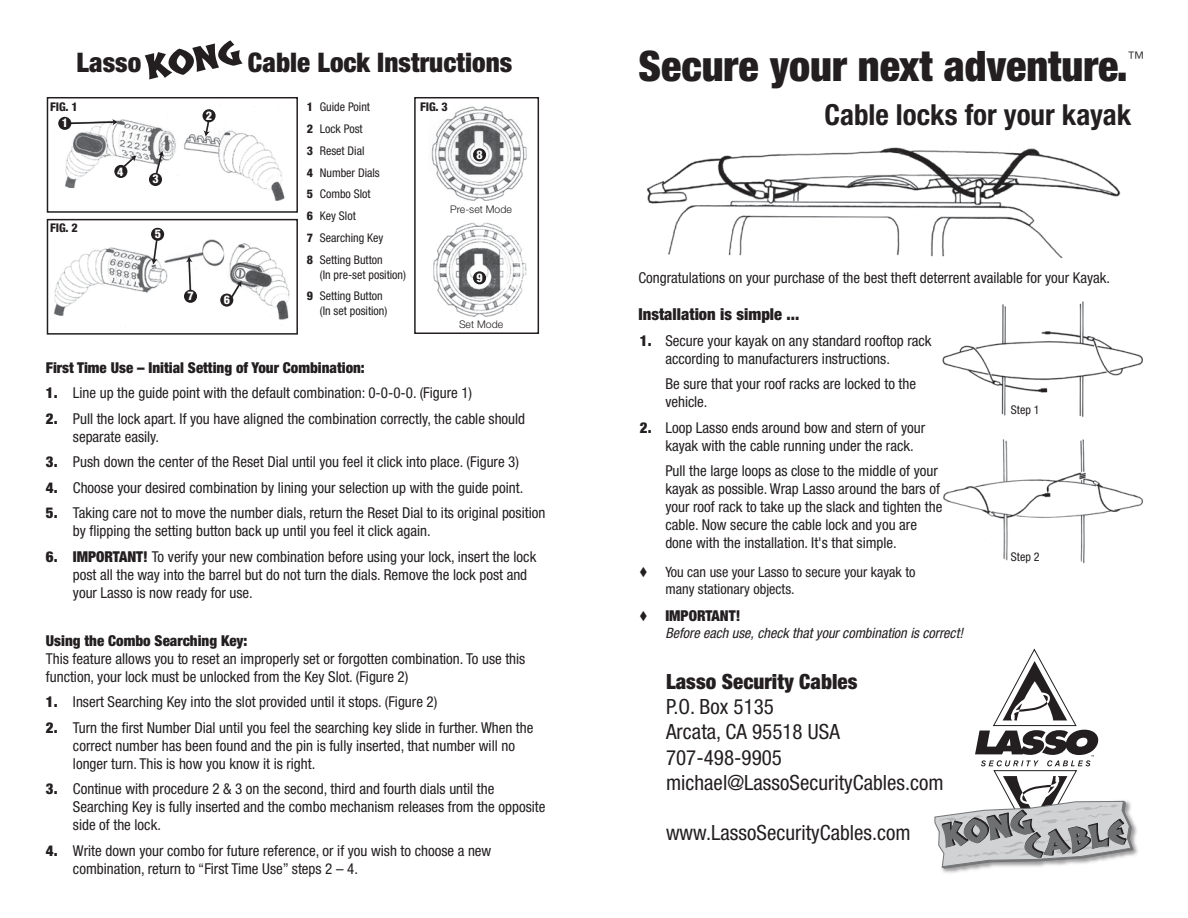
<style>
.page{position:relative;width:1188px;height:918px;background:#fff}
.page>*{position:absolute;margin:0;border:0;box-sizing:border-box;transform-origin:0 0}
.t1{font:900 condensed 42.15px "Helvetica Neue";color:#231f20}
.t2{font:700 condensed 29.1px "Helvetica Neue";color:#231f20}
.t3{font:900 condensed 27px "Helvetica Neue";letter-spacing:.005em;color:#231f20}
.t4{font:condensed 21px/25.2px "Helvetica Neue";color:#231f20}
.t5{font:900 condensed 21px "Helvetica Neue";color:#231f20}
.t6{font:300 condensed 17.4px "Helvetica Neue";color:#231f20}
.t7{font:900 condensed 16.5px "Helvetica Neue";color:#231f20}
.t8{font:condensed 15px/18px "Helvetica Neue";color:#231f20}
.t9{font:900 condensed 15px "Helvetica Neue";color:#231f20}
.t10{font:condensed 14.25px/17.1px "Helvetica Neue";color:#231f20}
.t11{font:italic condensed 14.25px "Helvetica Neue";color:#231f20}
.t12{font:condensed 12px/21.9px "Helvetica Neue";color:#231f20}
.t13{font:800 condensed 12px "Helvetica Neue";color:#231f20}
.t14{font:800 condensed 12px "Helvetica Neue";color:#fff}
.t15{font:300 10.5px "Helvetica Neue";color:#231f20}
.s1{font-weight:800}
.s2{font-weight:900}
</style>
<div class="page">
<img style="left:943px;top:439px;width:200px;height:125px">
<img style="left:942px;top:301px;width:201px;height:116px">
<img style="left:646px;top:147px;width:475px;height:112px">
<svg style="left:145px;top:40px;width:98px;height:39px"></svg>
<img style="left:58px;top:109px;width:227px;height:92px">
<img style="left:46px;top:223px;width:244px;height:107px">
<img style="left:431px;top:106px;width:96px;height:99px">
<img style="left:433px;top:222px;width:94px;height:95px">
<div style="left:47px;top:97px;width:251px;height:116px;border:2px solid #231f20"></div>
<div style="left:414px;top:97px;width:125px;height:237px;border:2px solid #231f20"></div>
<div style="left:47px;top:219px;width:251px;height:116px;border:2px solid #231f20"></div>
<div style="left:58px;top:117px;width:13px;height:13px;background:#231f20;border-radius:50%"></div>
<div style="left:473px;top:148px;width:13px;height:13px;background:#231f20;border-radius:50%"></div>
<div style="left:473px;top:271px;width:13px;height:13px;background:#231f20;border-radius:50%"></div>
<div style="left:203px;top:109px;width:13px;height:13px;background:#231f20;border-radius:50%"></div>
<div style="left:149px;top:173px;width:13px;height:13px;background:#231f20;border-radius:50%"></div>
<div style="left:114px;top:165px;width:13px;height:13px;background:#231f20;border-radius:50%"></div>
<div style="left:151px;top:228px;width:13px;height:13px;background:#231f20;border-radius:50%"></div>
<div style="left:220px;top:294px;width:13px;height:13px;background:#231f20;border-radius:50%"></div>
<div style="left:184px;top:290px;width:13px;height:13px;background:#231f20;border-radius:50%"></div>
<svg style="left:69px;top:119px;width:49px;height:6px"></svg>
<svg style="left:204px;top:120px;width:6px;height:17px"></svg>
<svg style="left:151px;top:239px;width:7px;height:26px"></svg>
<svg style="left:186px;top:256px;width:7px;height:36px"></svg>
<svg style="left:229px;top:281px;width:13px;height:19px"></svg>
<svg style="left:155px;top:151px;width:9px;height:25px"></svg>
<svg style="left:122px;top:155px;width:15px;height:14px"></svg>
<img style="left:942px;top:823px;width:196px;height:50px">
<svg style="left:934px;top:648px;width:200px;height:221px"></svg>
<h3 class="t3" style="left:77px;top:45px;width:66px">Lasso</h3>
<h3 class="t3" style="left:248px;top:45px;width:266px">Cable Lock Instructions</h3>
<p class="t12" style="left:307px;top:96px;width:78px"><span class="s1">1</span> Guide Point<br><span class="s1">2</span> Lock Post<br><span class="s1">3</span> Reset Dial<br><span class="s1">4</span> Number Dials<br><span class="s1">5</span> Combo Slot<br><span class="s1">6</span> Key Slot<br><span class="s1">7</span> Searching Key<br><span class="s1">8</span> Setting Button</p>
<p class="t12" style="left:307px;top:263px;width:101px;text-indent:13px">(In pre-set position)<br><span class="s1">9</span> Setting Button</p>
<p class="t12" style="left:320px;top:300px;width:69px">(In set position)</p>
<p class="t13" style="left:50px;top:100px;width:29px">FIG. 1</p>
<p class="t13" style="left:420px;top:100px;width:29px">FIG. 3</p>
<p class="t14" style="left:206px;top:108px;width:8px">2</p>
<p class="t14" style="left:62px;top:115px;width:8px">1</p>
<p class="t14" style="left:476px;top:147px;width:8px">8</p>
<p class="t14" style="left:117px;top:164px;width:8px">4</p>
<p class="t14" style="left:152px;top:172px;width:8px">3</p>
<p class="t15" style="left:450px;top:203px;width:63px">Pre-set Mode</p>
<p class="t13" style="left:50px;top:221px;width:29px">FIG. 2</p>
<p class="t14" style="left:155px;top:227px;width:8px">5</p>
<p class="t14" style="left:476px;top:270px;width:8px">9</p>
<p class="t14" style="left:188px;top:289px;width:8px">7</p>
<p class="t14" style="left:224px;top:293px;width:8px">6</p>
<p class="t15" style="left:459px;top:318px;width:46px">Set Mode</p>
<p class="t9" style="left:46px;top:358px;width:320px">First Time Use – Initial Setting of Your Combination:</p>
<p class="t8" style="left:46px;top:384px;width:428px"><span class="s2">1.</span> Line up the guide point with the default combination: 0-0-0-0. (Figure 1)</p>
<p class="t8" style="left:73px;top:410px;width:454px;text-indent:-27px"><span class="s2">2.</span> Pull the lock apart. If you have aligned the combination correctly, the cable should separate easily.</p>
<p class="t8" style="left:46px;top:453px;width:475px"><span class="s2">3.</span> Push down the center of the Reset Dial until you feel it click into place. (Figure 3)</p>
<p class="t8" style="left:46px;top:479px;width:479px"><span class="s2">4.</span> Choose your desired combination by lining your selection up with the guide point.</p>
<p class="t8" style="left:73px;top:504px;width:474px;text-indent:-27px"><span class="s2">5.</span> Taking care not to move the number dials, return the Reset Dial to its original position by flipping the setting button back up until you feel it click again.</p>
<p class="t8" style="left:73px;top:548px;width:465px;text-indent:-27px"><span class="s2">6. IMPORTANT!</span> To verify your new combination before using your lock, insert the lock post all the way into the barrel but do not turn the dials. Remove the lock post and your Lasso is now ready for use.</p>
<p class="t9" style="left:46px;top:631px;width:203px">Using the Combo Searching Key:</p>
<p class="t8" style="left:46px;top:650px;width:481px">This feature allows you to reset an improperly set or forgotten combination. To use this function, your lock must be unlocked from the Key Slot. (Figure 2)</p>
<p class="t8" style="left:46px;top:693px;width:393px"><span class="s2">1.</span> Insert Searching Key into the slot provided until it stops. (Figure 2)</p>
<p class="t8" style="left:73px;top:719px;width:462px;text-indent:-27px"><span class="s2">2.</span> Turn the first Number Dial until you feel the searching key slide in further. When the correct number has been found and the pin is fully inserted, that number will no longer turn. This is how you know it is right.</p>
<p class="t8" style="left:73px;top:780px;width:474px;text-indent:-27px"><span class="s2">3.</span> Continue with procedure 2 &amp; 3 on the second, third and fourth dials until the<br>Searching Key is fully inserted and the combo mechanism releases from the opposite side of the lock.</p>
<p class="t8" style="left:73px;top:842px;width:420px;text-indent:-27px"><span class="s2">4.</span> Write down your combo for future reference, or if you wish to choose a new combination, return to “First Time Use” steps 2 – 4.</p>
<h1 class="t1" style="left:639px;top:40px;width:491px">Secure your next adventure.</h1>
<p class="t6" style="left:1128px;top:48px;width:19px">™</p>
<h2 class="t2" style="left:824px;top:97px;width:308px">Cable locks for your kayak</h2>
<p class="t8" style="left:638px;top:269px;width:473px">Congratulations on your purchase of the best theft deterrent available for your Kayak.</p>
<p class="t7" style="left:638px;top:304px;width:163px">Installation is simple ...</p>
<p class="t8" style="left:665px;top:331px;width:268px;text-indent:-26px"><span class="s2">1.</span> Secure your kayak on any standard rooftop rack according to manufacturers instructions.</p>
<p class="t8" style="left:665px;top:375px;width:252px">Be sure that your roof racks are locked to the vehicle.</p>
<p class="t8" style="left:665px;top:418px;width:261px;text-indent:-26px"><span class="s2">2.</span> Loop Lasso ends around bow and stern of your kayak with the cable running under the rack.</p>
<p class="t8" style="left:665px;top:462px;width:278px">Pull the large loops as close to the middle of your kayak as possible. Wrap Lasso around the bars of your roof rack to take up the slack and tighten the cable. Now secure the cable lock and you are done with the installation. It's that simple.</p>
<p class="t10" style="left:665px;top:563px;width:251px;text-indent:-26px">◆ You can use your Lasso to secure your kayak to many stationary objects.</p>
<p class="t9" style="left:640px;top:607px;width:102px">◆ IMPORTANT!</p>
<p class="t11" style="left:665px;top:625px;width:299px">Before each use, check that your combination is correct!</p>
<h3 class="t5" style="left:666px;top:669px;width:193px">Lasso Security Cables</h3>
<h3 class="t4" style="left:666px;top:694px;width:279px">P.O. Box 5135<br>Arcata, CA 95518 USA<br>707-498-9905 michael@LassoSecurityCables.com</h3>
<h3 class="t4" style="left:666px;top:820px;width:246px">www.LassoSecurityCables.com</h3>
<p class="t12" style="left:1011px;top:399px;width:30px">Step 1</p>
<p class="t12" style="left:1011px;top:545px;width:30px">Step 2</p>
</div>
